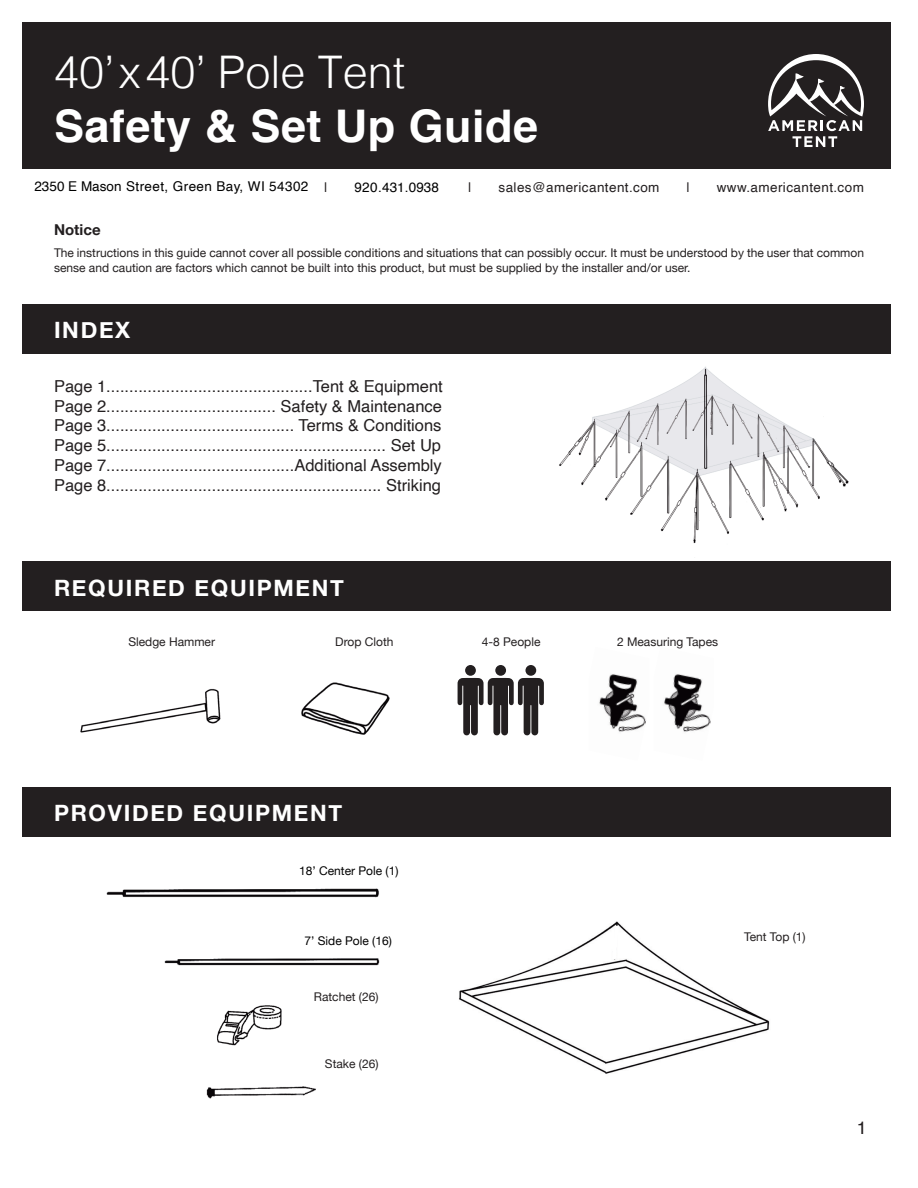
<style>
.page{position:relative;width:918px;height:1188px;background:#fff}
.page>*{position:absolute;margin:0;border:0;box-sizing:border-box;transform-origin:0 0}
.t1{font:700 45px "Helvetica";letter-spacing:.01em;color:#fff}
.t2{font:300 45px "Helvetica";color:#fff}
.t3{font:700 22.5px "Helvetica Neue";letter-spacing:.075em;color:#fff}
.t4{font:18px "Helvetica";color:#231f20}
.t5{font:16.5px/19.8px "Helvetica";color:#231f20;text-align:justify}
.t6{font:700 15px "Helvetica Neue";color:#231f20}
.t7{font:13.5px "Helvetica";letter-spacing:.03em;color:#231f20}
.t8{font:13.5px "Helvetica";letter-spacing:.03em;color:#000}
.t9{font:13.5px "Helvetica";color:#000}
.t10{font:12px/15px "Helvetica Neue";color:#231f20}
.t11{font:12px "Helvetica Neue";color:#000}
</style>
<div class="page">
<div style="left:23px;top:562px;width:868px;height:49px;background:#231f20"></div>
<div style="left:23px;top:304px;width:868px;height:49px;background:#231f20"></div>
<div style="left:23px;top:787px;width:868px;height:50px;background:#231f20"></div>
<div style="left:23px;top:22px;width:868px;height:146px;background:#231f20"></div>
<svg style="left:768px;top:54px;width:96px;height:93px"></svg>
<img style="left:559px;top:366px;width:290px;height:178px">
<img style="left:80px;top:688px;width:141px;height:45px">
<img style="left:106px;top:888px;width:273px;height:10px">
<img style="left:164px;top:958px;width:216px;height:8px">
<img style="left:217px;top:1005px;width:65px;height:41px">
<img style="left:206px;top:1086px;width:110px;height:13px">
<img style="left:301px;top:682px;width:89px;height:53px">
<img style="left:599px;top:674px;width:47px;height:58px">
<img style="left:664px;top:674px;width:47px;height:58px">
<div style="left:465px;top:665px;width:11px;height:11px;background:#231f20;border-radius:50%"></div>
<div style="left:495px;top:665px;width:11px;height:11px;background:#231f20;border-radius:50%"></div>
<svg style="left:458px;top:678px;width:86px;height:58px"></svg>
<div style="left:525px;top:665px;width:11px;height:11px;background:#231f20;border-radius:50%"></div>
<img style="left:459px;top:921px;width:311px;height:153px">
<div style="left:722px;top:924px;width:98px;height:37px;background:#fff"></div>
<svg style="left:612px;top:926px;width:7px;height:34px"></svg>
<h1 class="t2" style="left:54px;top:33px;width:353px">40’ x 40’ Pole Tent</h1>
<h1 class="t1" style="left:54px;top:89px;width:486px">Safety &amp; Set Up Guide</h1>
<p class="t7" style="left:324px;top:177px;width:5px">|</p>
<p class="t7" style="left:468px;top:177px;width:5px">|</p>
<p class="t7" style="left:499px;top:177px;width:163px">sales@americantent.com</p>
<p class="t7" style="left:686px;top:177px;width:5px">|</p>
<p class="t7" style="left:717px;top:177px;width:149px">www.americantent.com</p>
<p class="t8" style="left:34px;top:180px;width:275px">2350 E Mason Street, Green Bay, WI 54302</p>
<p class="t9" style="left:354px;top:181px;width:86px">920.431.0938</p>
<p class="t6" style="left:54px;top:218px;width:48px">Notice</p>
<p class="t10" style="left:54px;top:245px;width:812px">The instructions in this guide cannot cover all possible conditions and situations that can possibly occur. It must be understood by the user that common sense and caution are factors which cannot be built into this product, but must be supplied by the installer and/or user.</p>
<h2 class="t3" style="left:54px;top:312px;width:78px">INDEX</h2>
<p class="t5" style="left:54px;top:377px;width:390px">Page 1.............................................Tent &amp; Equipment Page 2..................................... Safety &amp; Maintenance Page 3......................................... Terms &amp; Conditions Page 5............................................................. Set Up Page 7.........................................Additional Assembly Page 8............................................................ Striking</p>
<h2 class="t3" style="left:54px;top:570px;width:291px">REQUIRED EQUIPMENT</h2>
<p class="t10" style="left:128px;top:635px;width:88px">Sledge Hammer</p>
<p class="t10" style="left:335px;top:635px;width:60px">Drop Cloth</p>
<p class="t10" style="left:482px;top:635px;width:60px">4-8 People</p>
<p class="t10" style="left:617px;top:635px;width:103px">2 Measuring Tapes</p>
<h2 class="t3" style="left:54px;top:796px;width:290px">PROVIDED EQUIPMENT</h2>
<p class="t11" style="left:299px;top:863px;width:101px">18’ Center Pole (1)</p>
<p class="t11" style="left:304px;top:933px;width:89px">7’ Side Pole (16)</p>
<p class="t10" style="left:314px;top:989px;width:66px">Ratchet (26)</p>
<p class="t10" style="left:325px;top:1057px;width:55px">Stake (26)</p>
<p class="t10" style="left:744px;top:930px;width:63px">Tent Top (1)</p>
<p class="t4" style="left:857px;top:1114px;width:12px">1</p>
</div>
